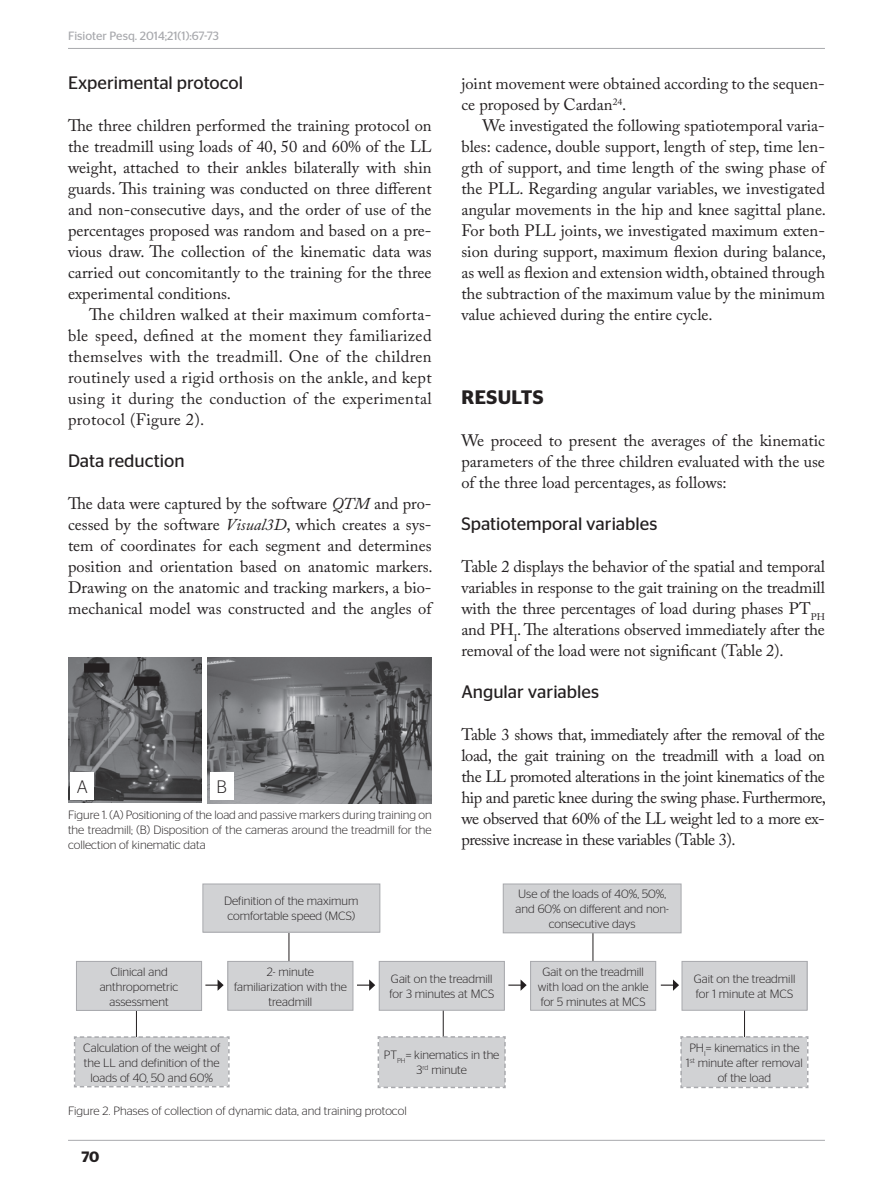
<style>
.page{position:relative;width:893px;height:1191px;background:#fff}
.page>*{position:absolute;margin:0;border:0;box-sizing:border-box;transform-origin:0 0}
.t1{font:600 19.5px "Stag Sans";letter-spacing:.02em;color:#231f20}
.t2{font:18px "Stag Sans";color:#231f20}
.t3{font:300 18px "Stag Sans";color:#231f20}
.t4{font:16.5px/21px "Adobe Caslon Pro";color:#231f20;text-align:justify}
.t5{font:600 15px "Stag Sans";color:#231f20}
.t6{font:300 12px/15px "Stag Sans";color:#231f20;text-align:center}
.t7{font:12px "Stag Sans";color:#a8a9ad}
.s1{font-style:italic}
</style>
<div class="page">
<hr style="left:68px;top:1140px;width:757px;height:1px;background:#a8a9ad">
<hr style="left:68px;top:48px;width:757px;height:1px;background:#a8a9ad">
<img style="left:68px;top:657px;width:133px;height:146px">
<div style="left:71px;top:772px;width:23px;height:28px;background:#fff"></div>
<img style="left:208px;top:657px;width:224px;height:146px">
<div style="left:210px;top:772px;width:23px;height:28px;background:#fff"></div>
<hr style="left:289px;top:922px;width:1px;height:51px;background:#231f20">
<hr style="left:136px;top:996px;width:1px;height:51px;background:#231f20">
<hr style="left:744px;top:996px;width:1px;height:51px;background:#231f20">
<hr style="left:443px;top:996px;width:1px;height:51px;background:#231f20">
<hr style="left:593px;top:922px;width:1px;height:51px;background:#231f20">
<div style="left:203px;top:884px;width:177px;height:48px;background:#d1d2d4"></div>
<div style="left:202px;top:883px;width:178px;height:49px;border:1px solid #a8a9ad"></div>
<div style="left:76px;top:961px;width:126px;height:49px;background:#d1d2d4"></div>
<div style="left:76px;top:961px;width:126px;height:49px;border:1px solid #a8a9ad"></div>
<svg style="left:73px;top:1035px;width:157px;height:53px;background:#d2d3d4"></svg>
<svg style="left:377px;top:1035px;width:129px;height:54px;background:#d1d2d4"></svg>
<svg style="left:680px;top:1036px;width:129px;height:53px;background:#d1d2d4"></svg>
<div style="left:228px;top:961px;width:125px;height:49px;background:#d1d2d4"></div>
<div style="left:227px;top:961px;width:126px;height:49px;border:1px solid #a8a9ad"></div>
<div style="left:379px;top:961px;width:125px;height:49px;background:#d1d2d4"></div>
<div style="left:379px;top:961px;width:126px;height:49px;border:1px solid #a8a9ad"></div>
<div style="left:531px;top:961px;width:125px;height:49px;background:#d1d2d4"></div>
<div style="left:530px;top:961px;width:126px;height:49px;border:1px solid #a8a9ad"></div>
<div style="left:682px;top:961px;width:125px;height:49px;background:#d1d2d4"></div>
<div style="left:682px;top:961px;width:125px;height:49px;border:1px solid #a8a9ad"></div>
<div style="left:503px;top:884px;width:178px;height:49px;background:#d1d2d4"></div>
<div style="left:503px;top:883px;width:178px;height:50px;border:1px solid #a8a9ad"></div>
<svg style="left:205px;top:979px;width:19px;height:11px"></svg>
<svg style="left:357px;top:979px;width:18px;height:11px"></svg>
<svg style="left:508px;top:979px;width:19px;height:11px"></svg>
<svg style="left:661px;top:979px;width:18px;height:11px"></svg>
<p class="t7" style="left:68px;top:29px;width:152px">Fisioter Pesq. 2014;21(1):67-73</p>
<p class="t2" style="left:68px;top:73px;width:177px">Experimental protocol</p>
<p class="t4" style="left:68px;top:115px;width:365px">The three children performed the training protocol on the treadmill using loads of 40, 50 and 60% of the LL weight, attached to their ankles bilaterally with shin guards. This training was conducted on three different and non-consecutive days, and the order of use of the percentages proposed was random and based on a pre&shy;vious draw. The collection of the kinematic data was carried out concomitantly to the training for the three experimental conditions.</p>
<p class="t4" style="left:68px;top:304px;width:365px;text-indent:21px">The children walked at their maximum comforta&shy;ble speed, defined at the moment they familiarized themselves with the treadmill. One of the children routinely used a rigid orthosis on the ankle, and kept using it during the conduction of the experimental protocol (Figure 2).</p>
<p class="t2" style="left:68px;top:451px;width:118px">Data reduction</p>
<p class="t4" style="left:68px;top:493px;width:366px">The data were captured by the software <span class="s1">QTM</span> and pro&shy;cessed by the software <span class="s1">Visual3D</span>, which creates a sys&shy;tem of coordinates for each segment and determines position and orientation based on anatomic markers.<br>Drawing on the anatomic and tracking markers, a bio&shy;mechanical model was constructed and the angles of</p>
<p class="t3" style="left:77px;top:777px;width:13px">A</p>
<p class="t3" style="left:216px;top:777px;width:12px">B</p>
<p class="t6" style="left:68px;top:807px;width:365px;text-align:justify">Figure 1. (A) Positioning of the load and passive markers during training on the treadmill; (B) Disposition of the cameras around the treadmill for the collection of kinematic data</p>
<p class="t6" style="left:224px;top:893px;width:136px;text-align:left">Definition of the maximum comfortable speed (MCS)</p>
<p class="t4" style="left:461px;top:73px;width:365px">joint movement were obtained according to the sequen&shy;ce proposed by Cardan<sup>24</sup>.</p>
<p class="t4" style="left:461px;top:115px;width:366px;text-indent:21px">We investigated the following spatiotemporal varia&shy;bles: cadence, double support, length of step, time len&shy;gth of support, and time length of the swing phase of the PLL. Regarding angular variables, we investigated angular movements in the hip and knee sagittal plane.<br>For both PLL joints, we investigated maximum exten&shy;sion during support, maximum flexion during balance, as well as flexion and extension width, obtained through the subtraction of the maximum value by the minimum value achieved during the entire cycle.</p>
<p class="t1" style="left:462px;top:386px;width:84px">RESULTS</p>
<p class="t4" style="left:461px;top:430px;width:365px">We proceed to present the averages of the kinematic parameters of the three children evaluated with the use of the three load percentages, as follows:</p>
<p class="t2" style="left:461px;top:514px;width:198px">Spatiotemporal variables</p>
<p class="t4" style="left:461px;top:556px;width:365px">Table 2 displays the behavior of the spatial and temporal variables in response to the gait training on the treadmill with the three percentages of load during phases PT<sub>PH </sub>and PH<sub>I</sub>. The alterations observed immediately after the removal of the load were not significant (Table 2).</p>
<p class="t2" style="left:461px;top:682px;width:139px">Angular variables</p>
<p class="t4" style="left:461px;top:724px;width:366px">Table 3 shows that, immediately after the removal of the load, the gait training on the treadmill with a load on the LL promoted alterations in the joint kinematics of the hip and paretic knee during the swing phase. Furthermore, we observed that 60% of the LL weight led to a more ex&shy;pressive increase in these variables (Table 3).</p>
<p class="t6" style="left:516px;top:886px;width:155px">Use of the loads of 40%, 50%, and 60% on different and non&shy;consecutive days</p>
<p class="t6" style="left:234px;top:963px;width:114px">2- minute familiarization with the treadmill</p>
<p class="t6" style="left:389px;top:971px;width:106px;text-align:left">Gait on the treadmill for 3 minutes at MCS</p>
<p class="t6" style="left:538px;top:963px;width:112px">Gait on the treadmill with load on the ankle for 5 minutes at MCS</p>
<p class="t6" style="left:694px;top:971px;width:103px;text-align:left">Gait on the treadmill for 1 minute at MCS</p>
<p class="t6" style="left:100px;top:964px;width:80px">Clinical and anthropometric assessment</p>
<p class="t6" style="left:83px;top:1039px;width:138px">Calculation of the weight of the LL and definition of the loads of 40, 50 and 60%</p>
<p class="t6" style="left:384px;top:1047px;width:117px">PT<sub>PH</sub>= kinematics in the<br>3<sup>rd</sup> minute</p>
<p class="t6" style="left:686px;top:1040px;width:118px">PH<sub>I</sub>= kinematics in the<br>1<sup>st</sup> minute after removal of the load</p>
<p class="t6" style="left:68px;top:1103px;width:340px">Figure 2. Phases of collection of dynamic data, and training protocol</p>
<p class="t5" style="left:81px;top:1148px;width:19px">70</p>
</div>
